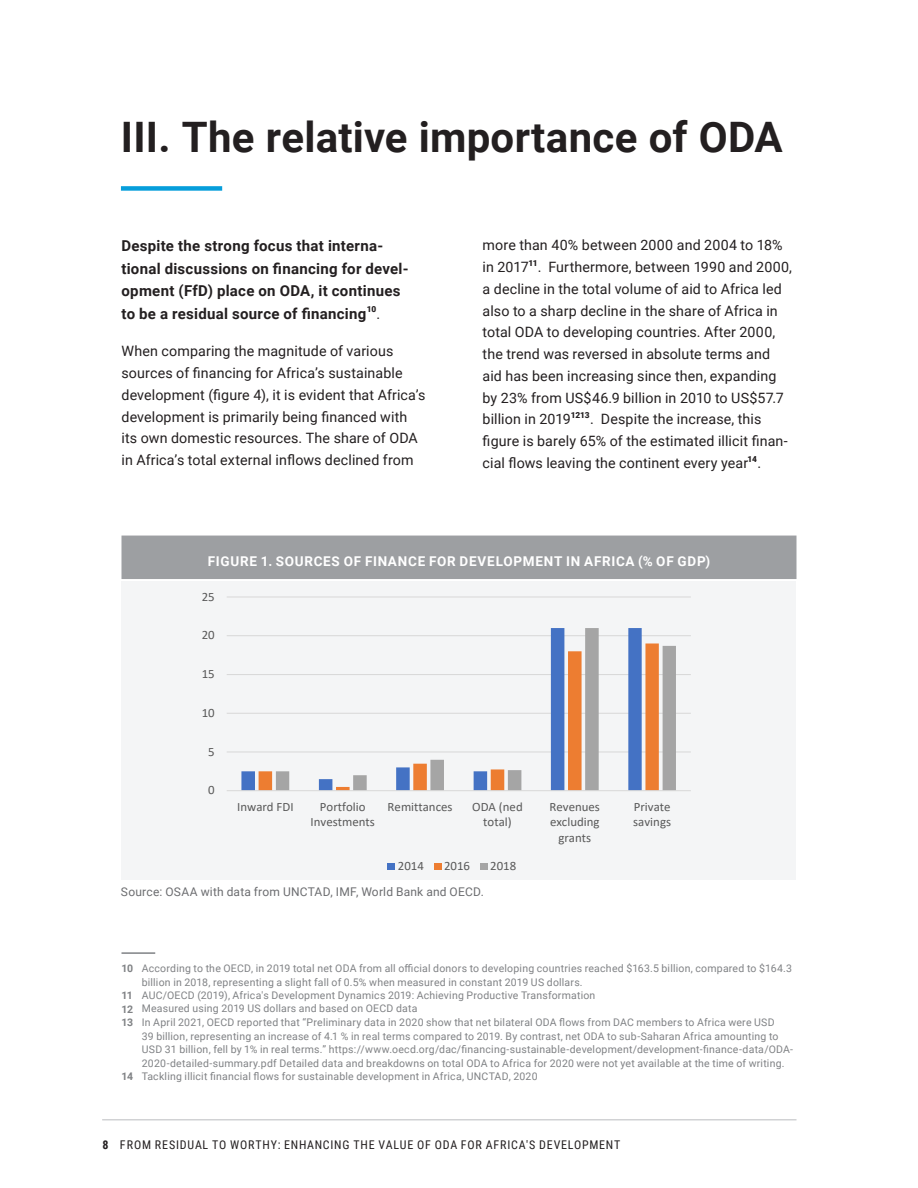
<style>
.page{position:relative;width:918px;height:1188px;background:#fff}
.page>*{position:absolute;margin:0;border:0;box-sizing:border-box;transform-origin:0 0}
.H1_span_columns{font:700 42px "Roboto";letter-spacing:.005em;color:#231f20}
.TX_ragged_column{font:700 15px/22.5px "Roboto";letter-spacing:.02em;color:#231f20}
.TX_ragged_column-2{font:14.25px/21.8px "Roboto";letter-spacing:.01em;color:#231f20}
.CHART_TABLE_H1{font:700 13.5px "Roboto";letter-spacing:.055em;color:#fff}
.t1{font:12.75px/15.6px "Calibri";color:#595959;text-align:center}
.t2{font:12px "Roboto Condensed";letter-spacing:.065em;color:#231f20}
.CHART_TABLE_TX{font:12px "Roboto";letter-spacing:.015em;color:#6c6d70}
.FN_for_body_text{font:10.5px/13.5px "Roboto";letter-spacing:.02em;color:#808285}
.s1{font-weight:400;font-size:14.25px}
.s2{font-weight:700}
</style>
<div class="page">
<hr style="left:102px;top:1119px;width:695px;height:1px;background:#d1d2d4">
<div style="left:121px;top:186px;width:101px;height:5px;background:#069edb"></div>
<hr style="left:122px;top:952px;width:33px;height:2px;background:#808285">
<div style="left:121px;top:581px;width:675px;height:298px;background:#f4f5f6"></div>
<div style="left:122px;top:536px;width:674px;height:43px;background:#9d9fa2"></div>
<hr style="left:227px;top:751px;width:464px;height:2px;background:#d9d9d9">
<hr style="left:227px;top:713px;width:464px;height:1px;background:#d9d9d9">
<hr style="left:227px;top:674px;width:464px;height:1px;background:#d9d9d9">
<hr style="left:227px;top:635px;width:464px;height:1px;background:#d9d9d9">
<hr style="left:227px;top:596px;width:464px;height:2px;background:#d9d9d9">
<svg style="left:241px;top:751px;width:18px;height:39px"></svg>
<svg style="left:259px;top:751px;width:17px;height:39px"></svg>
<svg style="left:276px;top:628px;width:400px;height:162px"></svg>
<hr style="left:227px;top:790px;width:464px;height:1px;background:#d9d9d9">
<div style="left:388px;top:863px;width:7px;height:7px;background:#4472c4"></div>
<div style="left:434px;top:863px;width:7px;height:7px;background:#ed7d31"></div>
<div style="left:480px;top:863px;width:7px;height:7px;background:#a5a5a5"></div>
<p class="H1_span_columns" style="left:121px;top:108px;width:663px">III. The relative importance of ODA</p>
<p class="TX_ragged_column" style="left:122px;top:234px;width:289px">Despite the strong focus that interna&shy;tional discussions on financing for devel&shy;opment (FfD) place on ODA, it continues to be a residual source of financing<sup>10</sup><span class="s1">.</span></p>
<p class="TX_ragged_column-2" style="left:122px;top:340px;width:306px">When comparing the magnitude of various sources of financing for Africa’s sustainable development (figure 4), it is evident that Africa’s development is primarily being financed with its own domestic resources. The share of ODA in Africa’s total external inflows declined from</p>
<p class="TX_ragged_column-2" style="left:483px;top:234px;width:311px">more than 40% between 2000 and 2004 to 18% in 2017<sup>11</sup>. Furthermore, between 1990 and 2000, a decline in the total volume of aid to Africa led also to a sharp decline in the share of Africa in total ODA to developing countries. After 2000, the trend was reversed in absolute terms and aid has been increasing since then, expanding by 23% from US$46.9 billion in 2010 to US$57.7 billion in 2019<sup>1213</sup>. Despite the increase, this figure is barely 65% of the estimated illicit finan&shy;cial flows leaving the continent every year<sup>14</sup>.</p>
<p class="CHART_TABLE_H1" style="left:208px;top:551px;width:504px">FIGURE 1. SOURCES OF FINANCE FOR DEVELOPMENT IN AFRICA (% OF GDP)</p>
<p class="t1" style="left:202px;top:588px;width:15px">25</p>
<p class="t1" style="left:202px;top:627px;width:15px">20</p>
<p class="t1" style="left:202px;top:666px;width:15px">15</p>
<p class="t1" style="left:202px;top:704px;width:15px">10</p>
<p class="t1" style="left:208px;top:743px;width:8px">5</p>
<p class="t1" style="left:208px;top:782px;width:8px">0</p>
<p class="t1" style="left:237px;top:799px;width:58px">Inward FDI</p>
<p class="t1" style="left:311px;top:799px;width:66px">Portfolio<br>Investments</p>
<p class="t1" style="left:388px;top:799px;width:66px">Remittances</p>
<p class="t1" style="left:472px;top:799px;width:52px">ODA (ned total)</p>
<p class="t1" style="left:550px;top:799px;width:52px">Revenues excluding grants</p>
<p class="t1" style="left:633px;top:799px;width:39px;text-align:left">Private savings</p>
<p class="t1" style="left:398px;top:858px;width:28px">2014</p>
<p class="t1" style="left:444px;top:858px;width:28px">2016</p>
<p class="t1" style="left:490px;top:858px;width:28px">2018</p>
<p class="CHART_TABLE_TX" style="left:121px;top:884px;width:365px">Source: OSAA with data from UNCTAD, IMF, World Bank and OECD.</p>
<p class="FN_for_body_text" style="left:142px;top:961px;width:652px;text-indent:-20px"><span class="s2">10</span> According to the OECD, in 2019 total net ODA from all official donors to developing countries reached $163.5 billion, compared to $164.3 billion in 2018, representing a slight fall of 0.5% when measured in constant 2019 US dollars.</p>
<p class="FN_for_body_text" style="left:121px;top:988px;width:475px"><span class="s2">11</span> AUC/OECD (2019), Africa's Development Dynamics 2019: Achieving Productive Transformation</p>
<p class="FN_for_body_text" style="left:121px;top:1002px;width:297px"><span class="s2">12</span> Measured using 2019 US dollars and based on OECD data</p>
<p class="FN_for_body_text" style="left:142px;top:1015px;width:653px;text-indent:-20px"><span class="s2">13</span> In April 2021, OECD reported that “Preliminary data in 2020 show that net bilateral ODA flows from DAC members to Africa were USD<br>39 billion, representing an increase of 4.1 % in real terms compared to 2019. By contrast, net ODA to sub-Saharan Africa amounting to USD 31 billion, fell by 1% in real terms.” https://www.oecd.org/dac/financing-sustainable-development/development-finance-data/ODA-2020-detailed-summary.pdf Detailed data and breakdowns on total ODA to Africa for 2020 were not yet available at the time of writing.</p>
<p class="FN_for_body_text" style="left:121px;top:1069px;width:418px"><span class="s2">14</span> Tackling illicit financial flows for sustainable development in Africa, UNCTAD, 2020</p>
<p class="t2" style="left:102px;top:1136px;width:520px"><span class="s2">8</span> FROM RESIDUAL TO WORTHY: ENHANCING THE VALUE OF ODA FOR AFRICA'S DEVELOPMENT</p>
</div>
